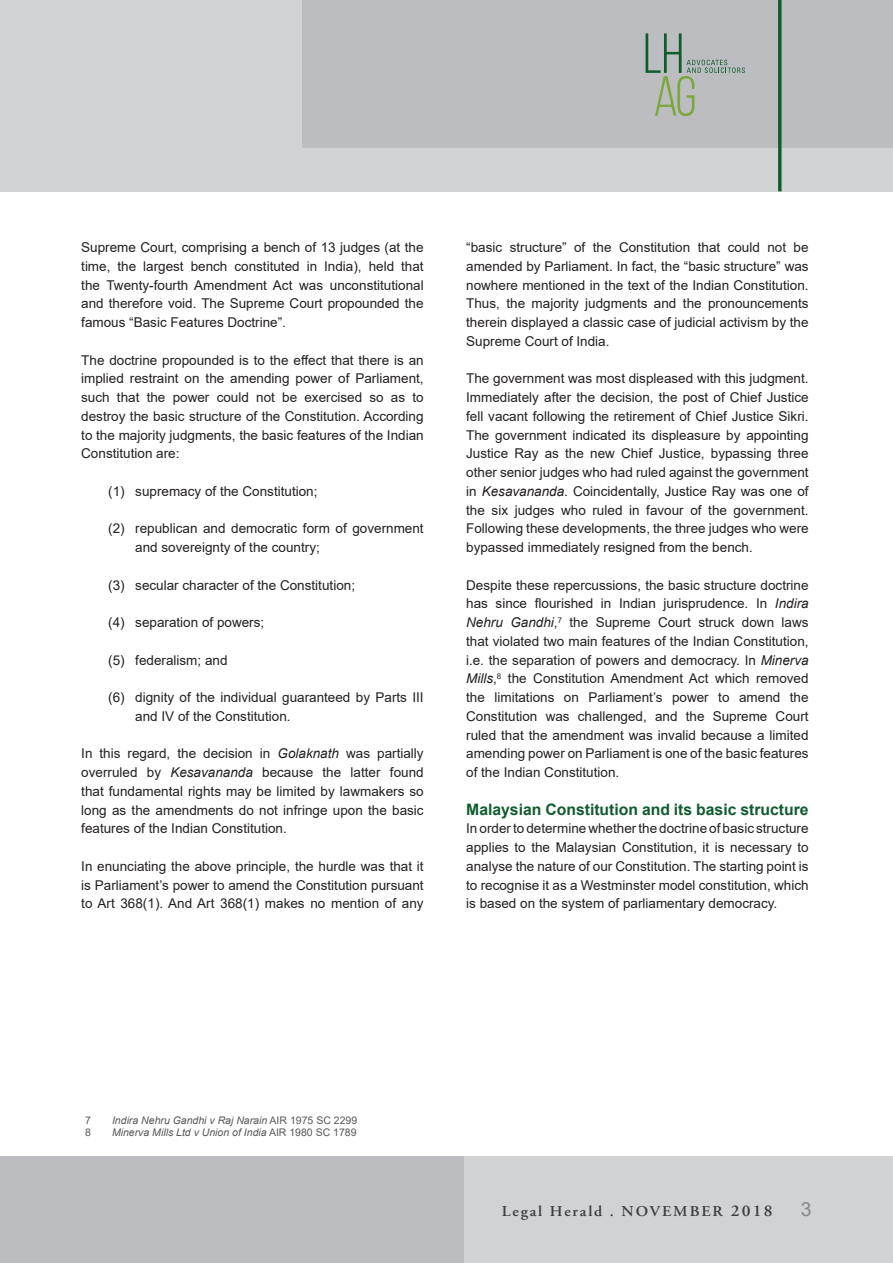
<style>
.page{position:relative;width:893px;height:1263px;background:#fff}
.page>*{position:absolute;margin:0;border:0;box-sizing:border-box;transform-origin:0 0}
.t1{font:19.5px "Arial";color:#87898c}
.t2{font:700 15.75px "Arial";color:#115c2f}
.t3{font:600 15px "Adobe Garamond";letter-spacing:.115em;color:#3e3e3f;scale:1.05 1}
.t4{font:13.5px/18.8px "Arial";color:#231f20;text-align:justify}
.t5{font:italic 10.5px "Arial";color:#57585a}
.t6{font:10.5px "Arial";color:#57585a}
.s1{font-style:italic}
.s2{font-style:normal}
.s3{font-size:16.5px}
</style>
<div class="page">
<div style="left:0;top:0;width:893px;height:191px;background:#d1d2d4"></div>
<div style="left:302px;top:0;width:591px;height:147px;background:#bcbdc0"></div>
<div style="left:0;top:1157px;width:465px;height:106px;background:#bcbdc0"></div>
<div style="left:465px;top:1157px;width:428px;height:106px;background:#d1d2d4"></div>
<svg style="left:646px;top:33px;width:99px;height:83px"></svg>
<svg style="left:778px;top:0;width:4px;height:191px"></svg>
<p class="t4" style="left:81px;top:238px;width:344px">Supreme Court, comprising a bench of 13 judges (at the time, the largest bench constituted in India), held that the Twenty-fourth Amendment Act was unconstitutional and therefore void. The Supreme Court propounded the famous “Basic Features Doctrine”.</p>
<p class="t4" style="left:81px;top:350px;width:344px">The doctrine propounded is to the effect that there is an implied restraint on the amending power of Parliament, such that the power could not be exercised so as to destroy the basic structure of the Constitution. According to the majority judgments, the basic features of the Indian Constitution are:</p>
<p class="t4" style="left:108px;top:482px;width:211px">(1) supremacy of the Constitution;</p>
<p class="t4" style="left:135px;top:519px;width:290px;text-indent:-27px">(2) republican and democratic form of government and sovereignty of the country;</p>
<p class="t4" style="left:108px;top:575px;width:248px">(3) secular character of the Constitution;</p>
<p class="t4" style="left:108px;top:613px;width:158px">(4) separation of powers;</p>
<p class="t4" style="left:108px;top:650px;width:121px">(5) federalism; and</p>
<p class="t4" style="left:135px;top:688px;width:290px;text-indent:-27px">(6) dignity of the individual guaranteed by Parts III and IV of the Constitution.</p>
<p class="t4" style="left:81px;top:744px;width:344px">In this regard, the decision in <span class="s1">Golaknath</span> was partially overruled by <span class="s1">Kesavananda</span> because the latter found that fundamental rights may be limited by lawmakers so long as the amendments do not infringe upon the basic features of the Indian Constitution.</p>
<p class="t4" style="left:81px;top:857px;width:344px">In enunciating the above principle, the hurdle was that it is Parliament’s power to amend the Constitution pursuant to Art 368(1). And Art 368(1) makes no mention of any</p>
<p class="t4" style="left:466px;top:238px;width:344px">“basic structure” of the Constitution that could not be amended by Parliament. In fact, the “basic structure” was nowhere mentioned in the text of the Indian Constitution.<br>Thus, the majority judgments and the pronouncements therein displayed a classic case of judicial activism by the Supreme Court of India.</p>
<p class="t4" style="left:466px;top:369px;width:344px">The government was most displeased with this judgment.<br>Immediately after the decision, the post of Chief Justice fell vacant following the retirement of Chief Justice Sikri.<br>The government indicated its displeasure by appointing Justice Ray as the new Chief Justice, bypassing three other senior judges who had ruled against the government in <span class="s1">Kesavananda</span>. Coincidentally, Justice Ray was one of the six judges who ruled in favour of the government.<br>Following these developments, the three judges who were bypassed immediately resigned from the bench.</p>
<p class="t4" style="left:466px;top:575px;width:344px">Despite these repercussions, the basic structure doctrine has since flourished in Indian jurisprudence. In <span class="s1">Indira Nehru Gandhi</span>,<sup>7</sup> the Supreme Court struck down laws that violated two main features of the Indian Constitution, i.e<span class="s1">.</span> the separation of powers and democracy. In <span class="s1">Minerva Mills</span>,<sup>8</sup> the Constitution Amendment Act which removed the limitations on Parliament’s power to amend the Constitution was challenged, and the Supreme Court ruled that the amendment was invalid because a limited amending power on Parliament is one of the basic features of the Indian Constitution.</p>
<p class="t2" style="left:466px;top:798px;width:344px">Malaysian Constitution and its basic structure</p>
<p class="t4" style="left:466px;top:819px;width:344px">In order to determine whether the doctrine of basic structure applies to the Malaysian Constitution, it is necessary to analyse the nature of our Constitution. The starting point is to recognise it as a Westminster model constitution, which is based on the system of parliamentary democracy.</p>
<p class="t6" style="left:85px;top:1113px;width:7px">7</p>
<p class="t5" style="left:112px;top:1113px;width:247px">Indira Nehru Gandhi v Raj Narain <span class="s2">AIR 1975 SC 2299</span></p>
<p class="t6" style="left:85px;top:1125px;width:7px">8</p>
<p class="t5" style="left:112px;top:1126px;width:246px">Minerva Mills Ltd v Union of India <span class="s2">AIR 1980 SC 1789</span></p>
<p class="t3" style="left:502px;top:1203px;width:260px">Legal Herald . NOVEMBER <span class="s3">2018</span></p>
<h1 class="t1" style="left:801px;top:1195px;width:12px">3</h1>
</div>
